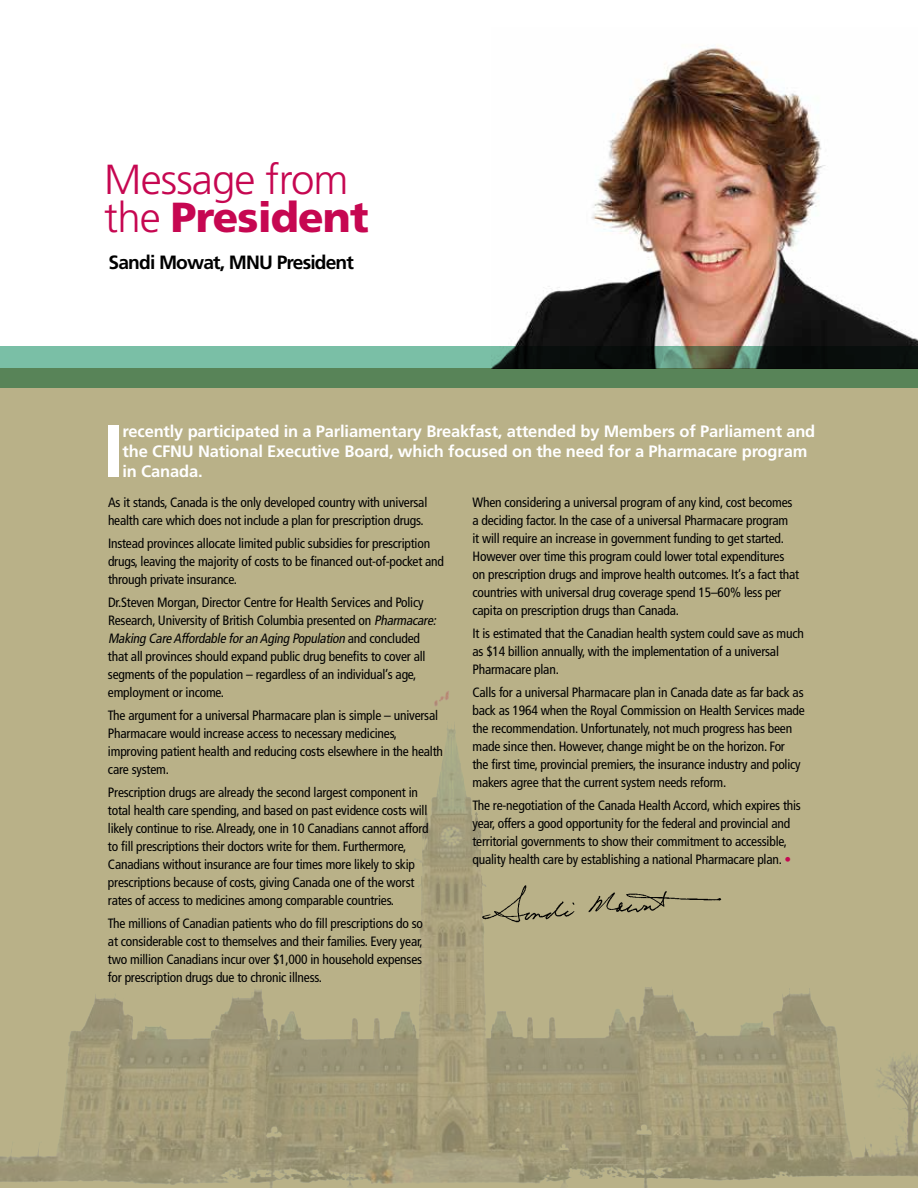
<style>
.page{position:relative;width:918px;height:1188px;background:#fff}
.page>*{position:absolute;margin:0;border:0;box-sizing:border-box;transform-origin:0 0}
.t1{font:700 73.2px "Frutiger";color:#fff}
.t2{font:300 42px/37.5px "Frutiger";letter-spacing:-.02em;color:#c60751}
.t3{font:700 19.2px "Frutiger";letter-spacing:-.045em;color:#000}
.t4{font:700 16.5px/19.8px "Frutiger";letter-spacing:-.01em;color:#fff}
.t5{font:condensed 13.5px/18px "Frutiger LT Std";letter-spacing:-.015em;color:#000}
.s1{font-weight:900}
.s2{font-style:italic}
.s3{color:#c60751}
</style>
<div class="page">
<img style="left:492px;top:45px;width:426px;height:302px">
<div style="left:0;top:368px;width:918px;height:820px;background:#b9b188"></div>
<img style="left:0;top:691px;width:918px;height:497px">
<svg style="left:0;top:347px;width:918px;height:41px;background:#547f61"></svg>
<img style="left:473px;top:879px;width:251px;height:45px">
<h2 class="t2" style="left:104px;top:161px;width:266px">Message from the <span class="s1">President</span></h2>
<h3 class="t3" style="left:109px;top:251px;width:247px">Sandi Mowat, MNU President</h3>
<h1 class="t1" style="left:103px;top:408px;width:22px">I</h1>
<p class="t4" style="left:123px;top:421px;width:694px">recently participated in a Parliamentary Breakfast, attended by Members of Parliament and the CFNU National Executive Board, which focused on the need for a Pharmacare program in Canada.</p>
<p class="t5" style="left:108px;top:493px;width:321px">As it stands, Canada is the only developed country with universal health care which does not include a plan for prescription drugs.</p>
<p class="t5" style="left:108px;top:534px;width:338px">Instead provinces allocate limited public subsidies for prescription drugs, leaving the majority of costs to be financed out-of-pocket and through private insurance.</p>
<p class="t5" style="left:108px;top:593px;width:332px">Dr.Steven Morgan, Director Centre for Health Services and Policy Research, University of British Columbia presented on <span class="s2">Pharmacare:<br>Making Care Affordable foran Aging Population</span> a n d c o n c l u d e d that all provinces should expand public drug benefits to cover all segments of the population – regardless of an individual’s age, employment or income.</p>
<p class="t5" style="left:108px;top:706px;width:336px">The argument for a universal Pharmacare plan is simple – universal Pharmacare would increase access to necessary medicines, improving patient health and reducing costs elsewhere in the health care system.</p>
<p class="t5" style="left:108px;top:783px;width:322px">Prescription drugs are already the second largest component in total health care spending, and based on past evidence costs will likely continue to rise. Already, one in 10 Canadians cannot afford to fill prescriptions their doctors write for them. Furthermore, Canadians without insurance are four times more likely to skip prescriptions because of costs, giving Canada one of the worst rates of access to medicines among comparable countries.</p>
<p class="t5" style="left:108px;top:915px;width:317px;text-align:justify">The millions of Canadian patients who do fill prescriptions do so at considerable cost to themselves and their families. Every year, two million Canadians incur over $1,000 in household expenses for prescription drugs due to chronic illness.</p>
<p class="t5" style="left:472px;top:493px;width:328px">When considering a universal program of any kind, cost becomes a deciding factor. In the case of a universal Pharmacare program<br>it will require an increase in government funding to get started.<br>However over time this program could lower total expenditures on prescription drugs and improve health outcomes. It’s a fact that countries with universal drug coverage spend 15–60% less per capita on prescription drugs than Canada.</p>
<p class="t5" style="left:472px;top:624px;width:333px">It is estimated that the Canadian health system could save as much as $14 billion annually, with the implementation of a universal<br>Pharmacare plan.</p>
<p class="t5" style="left:472px;top:683px;width:334px">Calls for a universal Pharmacare plan in Canada date as far back as back as 1964 when the Royal Commission on Health Services made the recommendation. Unfortunately, not much progress has been made since then. However, change might be on the horizon. For<br>the first time, provincial premiers, the insurance industry and policy makers agree that the current system needs reform.</p>
<p class="t5" style="left:472px;top:796px;width:330px">The re-negotiation of the Canada Health Accord, which expires this year, offers a good opportunity for the federal and provincial and territorial governments to show their commitment to accessible, quality health care by establishing a national Pharmacare plan. <span class="s3">•</span></p>
</div>
